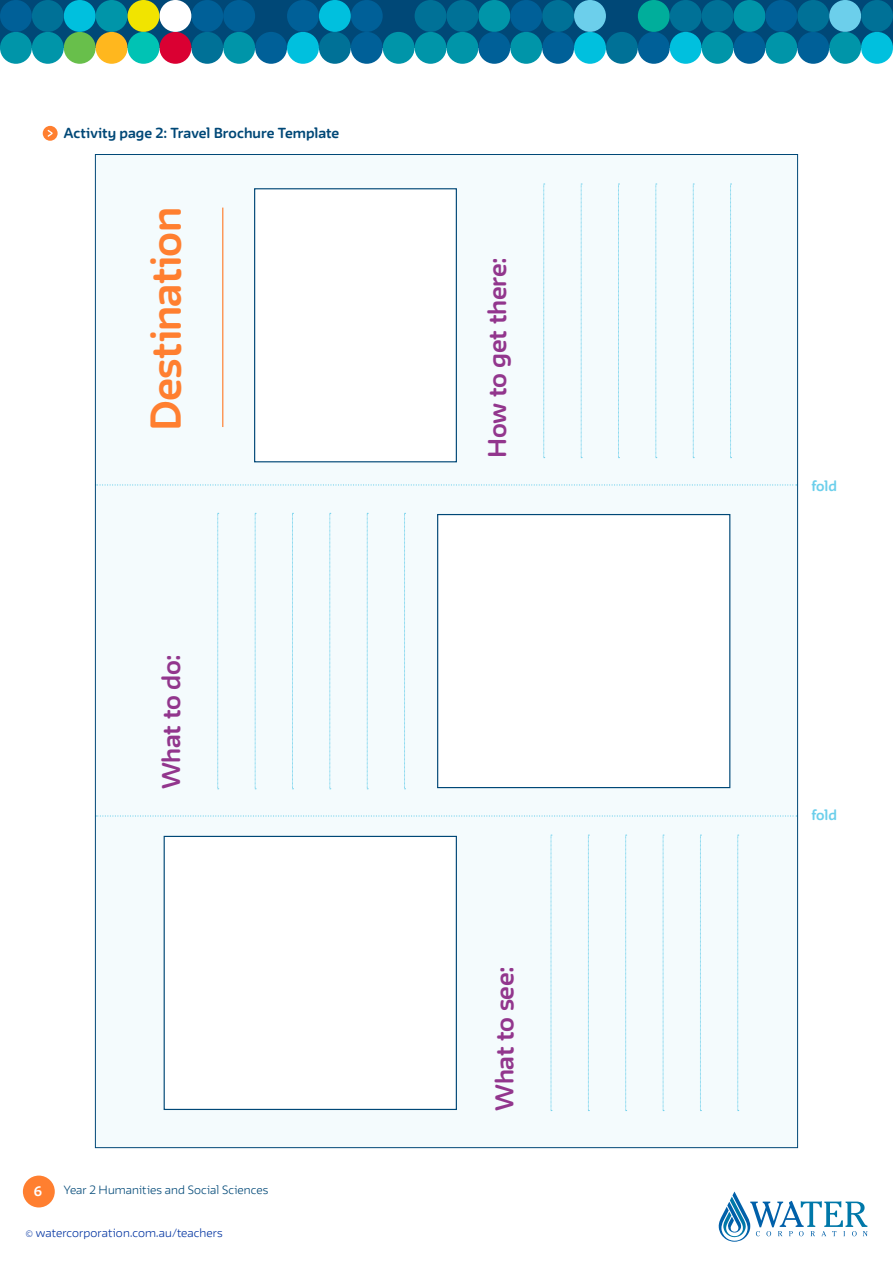
<style>
.page{position:relative;width:893px;height:1263px;background:#fff}
.page>*{position:absolute;margin:0;border:0;box-sizing:border-box;transform-origin:0 0}
.t1{font:700 37.8px "FWT Irma Round";letter-spacing:-.015em;color:#ff7f30}
.t2{font:700 22.35px "FWT Irma Round";letter-spacing:-.015em;color:#92368d}
.t3{font:700 12.75px "FWT Irma Round";color:#004877}
.t4{font:700 12.75px "FWT Irma Round";letter-spacing:-.005em;color:#6ccfeb}
.t5{font:700 12px "FWT Irma Round";color:#fff}
.t6{font:300 10.5px "FWT Irma Round";letter-spacing:.01em;color:#0033a1}
.t7{font:300 10.5px "FWT Irma Round";letter-spacing:.01em;color:#004877}
</style>
<div class="page">
<svg style="left:719px;top:1191px;width:148px;height:51px"></svg>
<div style="left:0;top:0;width:893px;height:48px;background:#004877"></div>
<div style="left:223px;top:32px;width:32px;height:32px;background:#0095a9;border-radius:50%"></div>
<div style="left:287px;top:32px;width:32px;height:32px;background:#00c0de;border-radius:50%"></div>
<div style="left:319px;top:32px;width:32px;height:32px;background:#007197;border-radius:50%"></div>
<div style="left:255px;top:32px;width:32px;height:32px;background:#006098;border-radius:50%"></div>
<div style="left:191px;top:32px;width:32px;height:32px;background:#007197;border-radius:50%"></div>
<div style="left:351px;top:0;width:32px;height:32px;background:#006098;border-radius:50%"></div>
<div style="left:287px;top:0;width:32px;height:32px;background:#006098;border-radius:50%"></div>
<div style="left:191px;top:0;width:32px;height:32px;background:#006098;border-radius:50%"></div>
<div style="left:223px;top:0;width:32px;height:32px;background:#006098;border-radius:50%"></div>
<div style="left:319px;top:0;width:32px;height:32px;background:#00c0de;border-radius:50%"></div>
<div style="left:64px;top:32px;width:32px;height:32px;background:#68bf4b;border-radius:50%"></div>
<div style="left:64px;top:0;width:32px;height:32px;background:#00c0de;border-radius:50%"></div>
<div style="left:0;top:32px;width:32px;height:32px;background:#0095a9;border-radius:50%"></div>
<div style="left:383px;top:32px;width:32px;height:32px;background:#0095a9;border-radius:50%"></div>
<div style="left:32px;top:32px;width:32px;height:32px;background:#0095a9;border-radius:50%"></div>
<div style="left:32px;top:0;width:32px;height:32px;background:#007197;border-radius:50%"></div>
<div style="left:0;top:0;width:32px;height:32px;background:#006098;border-radius:50%"></div>
<div style="left:351px;top:32px;width:32px;height:32px;background:#006098;border-radius:50%"></div>
<div style="left:96px;top:0;width:32px;height:32px;background:#0095a9;border-radius:50%"></div>
<div style="left:159px;top:32px;width:32px;height:32px;background:#da0032;border-radius:50%"></div>
<div style="left:96px;top:32px;width:32px;height:32px;background:#ffb71e;border-radius:50%"></div>
<div style="left:159px;top:0;width:32px;height:32px;background:#fff;border-radius:50%"></div>
<div style="left:128px;top:0;width:31px;height:32px;background:#f1e400;border-radius:50%"></div>
<div style="left:128px;top:32px;width:31px;height:32px;background:#00c3b4;border-radius:50%"></div>
<div style="left:415px;top:0;width:31px;height:32px;background:#007197;border-radius:50%"></div>
<div style="left:415px;top:32px;width:31px;height:32px;background:#0095a9;border-radius:50%"></div>
<div style="left:638px;top:32px;width:32px;height:32px;background:#006098;border-radius:50%"></div>
<div style="left:510px;top:32px;width:32px;height:32px;background:#0095a9;border-radius:50%"></div>
<div style="left:542px;top:32px;width:32px;height:32px;background:#006098;border-radius:50%"></div>
<div style="left:478px;top:0;width:32px;height:32px;background:#0095a9;border-radius:50%"></div>
<div style="left:446px;top:32px;width:32px;height:32px;background:#0095a9;border-radius:50%"></div>
<div style="left:478px;top:32px;width:32px;height:32px;background:#006098;border-radius:50%"></div>
<div style="left:542px;top:0;width:32px;height:32px;background:#007197;border-radius:50%"></div>
<div style="left:574px;top:0;width:32px;height:32px;background:#6ccfeb;border-radius:50%"></div>
<div style="left:510px;top:0;width:32px;height:32px;background:#006098;border-radius:50%"></div>
<div style="left:446px;top:0;width:32px;height:32px;background:#007197;border-radius:50%"></div>
<div style="left:574px;top:32px;width:32px;height:32px;background:#00c0de;border-radius:50%"></div>
<div style="left:606px;top:32px;width:32px;height:32px;background:#007197;border-radius:50%"></div>
<div style="left:638px;top:0;width:32px;height:32px;background:#00ae9b;border-radius:50%"></div>
<div style="left:670px;top:0;width:32px;height:32px;background:#007197;border-radius:50%"></div>
<div style="left:670px;top:32px;width:32px;height:32px;background:#00c0de;border-radius:50%"></div>
<div style="left:765px;top:32px;width:32px;height:32px;background:#0095a9;border-radius:50%"></div>
<div style="left:797px;top:32px;width:32px;height:32px;background:#006098;border-radius:50%"></div>
<div style="left:733px;top:0;width:32px;height:32px;background:#0095a9;border-radius:50%"></div>
<div style="left:702px;top:32px;width:31px;height:32px;background:#0095a9;border-radius:50%"></div>
<div style="left:733px;top:32px;width:32px;height:32px;background:#006098;border-radius:50%"></div>
<div style="left:797px;top:0;width:32px;height:32px;background:#007197;border-radius:50%"></div>
<div style="left:829px;top:0;width:32px;height:32px;background:#6ccfeb;border-radius:50%"></div>
<div style="left:765px;top:0;width:32px;height:32px;background:#006098;border-radius:50%"></div>
<div style="left:702px;top:0;width:31px;height:32px;background:#007197;border-radius:50%"></div>
<div style="left:861px;top:32px;width:32px;height:32px;background:#00c0de;border-radius:50%"></div>
<div style="left:861px;top:0;width:32px;height:32px;background:#007197;border-radius:50%"></div>
<div style="left:829px;top:32px;width:32px;height:32px;background:#0095a9;border-radius:50%"></div>
<div style="left:23px;top:1175px;width:32px;height:32px;background:#ff7f30;border-radius:50%"></div>
<svg style="left:43px;top:126px;width:15px;height:15px"></svg>
<div style="left:96px;top:154px;width:702px;height:993px;background:#f4fbfd"></div>
<svg style="left:97px;top:815px;width:699px;height:1px"></svg>
<svg style="left:97px;top:484px;width:699px;height:1px"></svg>
<svg style="left:543px;top:184px;width:2px;height:274px"></svg>
<svg style="left:581px;top:184px;width:1px;height:274px"></svg>
<svg style="left:618px;top:184px;width:1px;height:274px"></svg>
<svg style="left:656px;top:184px;width:1px;height:274px"></svg>
<svg style="left:693px;top:184px;width:1px;height:274px"></svg>
<svg style="left:730px;top:184px;width:2px;height:274px"></svg>
<svg style="left:217px;top:513px;width:2px;height:276px"></svg>
<svg style="left:255px;top:513px;width:1px;height:276px"></svg>
<svg style="left:292px;top:513px;width:1px;height:276px"></svg>
<svg style="left:330px;top:513px;width:1px;height:276px"></svg>
<svg style="left:367px;top:513px;width:1px;height:276px"></svg>
<svg style="left:404px;top:513px;width:2px;height:276px"></svg>
<svg style="left:551px;top:835px;width:1px;height:276px"></svg>
<svg style="left:588px;top:835px;width:1px;height:276px"></svg>
<svg style="left:625px;top:835px;width:2px;height:276px"></svg>
<svg style="left:663px;top:835px;width:1px;height:276px"></svg>
<svg style="left:700px;top:835px;width:1px;height:276px"></svg>
<svg style="left:737px;top:835px;width:2px;height:276px"></svg>
<div style="left:255px;top:189px;width:201px;height:273px;background:#fff"></div>
<div style="left:254px;top:188px;width:203px;height:274px;border:1px solid #004877"></div>
<div style="left:164px;top:836px;width:292px;height:273px;background:#fff"></div>
<div style="left:164px;top:836px;width:293px;height:274px;border:1px solid #004877"></div>
<div style="left:438px;top:515px;width:292px;height:272px;background:#fff"></div>
<div style="left:437px;top:514px;width:293px;height:274px;border:1px solid #004877"></div>
<hr style="left:222px;top:208px;width:1px;height:219px;background:#ff7f30">
<p class="t3" style="left:64px;top:122px;width:277px">Activity page 2: Travel Brochure Template</p>
<h1 class="t1" style="left:135px;top:431px;width:225px;rotate:-90deg">Destination</h1>
<h2 class="t2" style="left:153px;top:789px;width:136px;rotate:-90deg">What to do:</h2>
<p class="t5" style="left:34px;top:1182px;width:10px">6</p>
<p class="t7" style="left:64px;top:1182px;width:206px">Year 2 Humanities and Social Sciences</p>
<p class="t6" style="left:26px;top:1225px;width:199px">© watercorporation.com.au/teachers</p>
<h2 class="t2" style="left:479px;top:458px;width:202px;rotate:-90deg">How to get there:</h2>
<h2 class="t2" style="left:486px;top:1111px;width:146px;rotate:-90deg">What to see:</h2>
<p class="t4" style="left:811px;top:476px;width:27px">fold</p>
<p class="t4" style="left:811px;top:805px;width:27px">fold</p>
</div>
